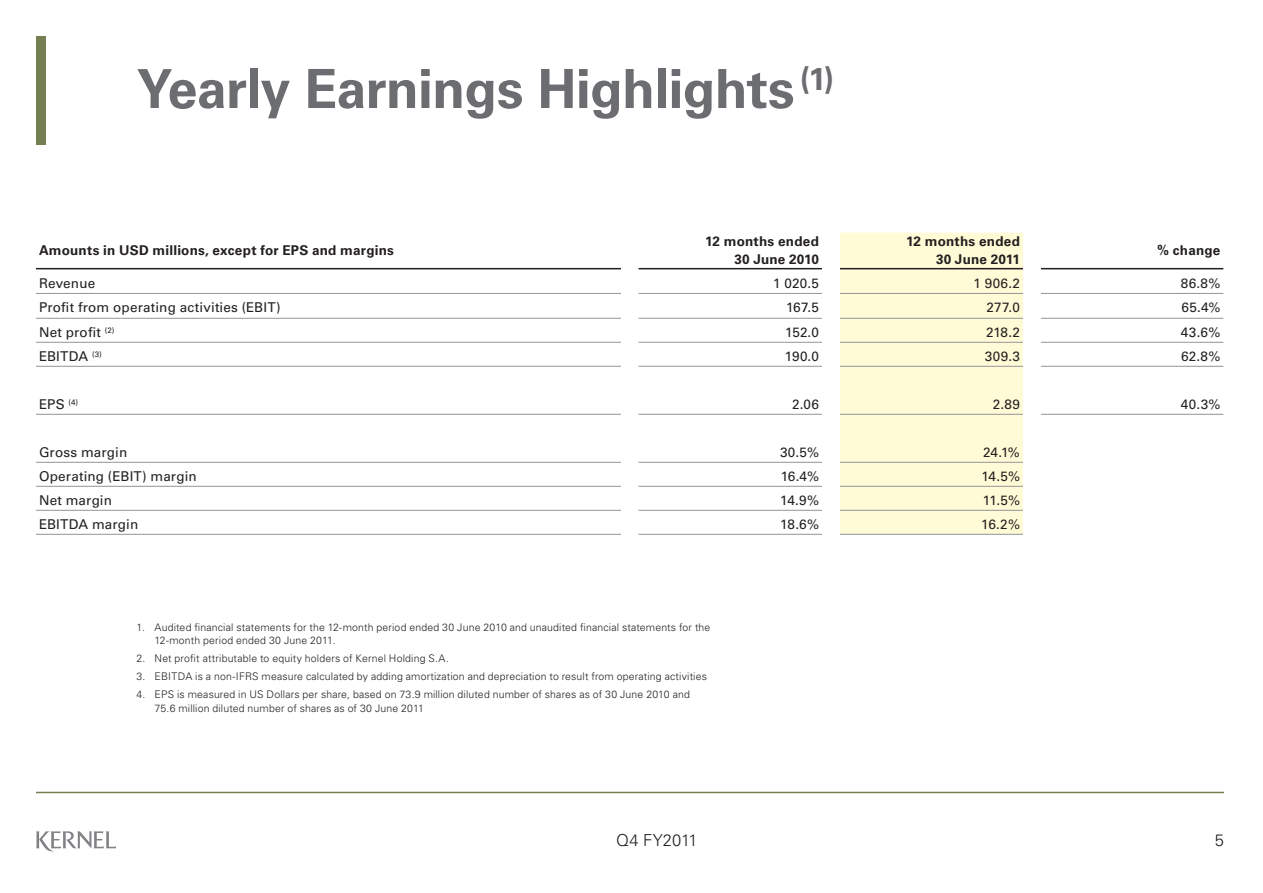
<style>
.page{position:relative;width:1263px;height:893px;background:#fff}
.page>*{position:absolute;margin:0;border:0;box-sizing:border-box;transform-origin:0 0}
.Раздел{font:700 54px "Univers LT Std";letter-spacing:-.015em;color:#6c6d70}
.t1{font:300 16.5px "Univers LT Std";color:#231f20}
.Текст_таблицы{font:13.5px "Univers LT Std";letter-spacing:.01em;color:#231f20}
.Шапка_таблицы{font:700 13.5px/18px "Univers LT Std";letter-spacing:.015em;color:#231f20;text-align:right}
.сноска{font:300 10.5px/13.5px "Univers LT Std";letter-spacing:.015em;color:#231f20}
</style>
<div class="page">
<hr style="left:36px;top:792px;width:1188px;height:1px;background:#747f52">
<svg style="left:36px;top:831px;width:80px;height:21px"></svg>
<div style="left:36px;top:36px;width:9px;height:108px;background:#747f52"></div>
<div style="left:840px;top:233px;width:183px;height:301px;background:#fffbd6"></div>
<hr style="left:36px;top:293px;width:585px;height:1px;background:#939598">
<hr style="left:638px;top:293px;width:184px;height:1px;background:#939598">
<hr style="left:840px;top:293px;width:183px;height:1px;background:#939598">
<hr style="left:1041px;top:293px;width:182px;height:1px;background:#939598">
<hr style="left:36px;top:318px;width:585px;height:1px;background:#939598">
<hr style="left:638px;top:318px;width:184px;height:1px;background:#939598">
<hr style="left:840px;top:318px;width:183px;height:1px;background:#939598">
<hr style="left:1041px;top:318px;width:182px;height:1px;background:#939598">
<hr style="left:36px;top:342px;width:585px;height:1px;background:#939598">
<hr style="left:638px;top:342px;width:184px;height:1px;background:#939598">
<hr style="left:840px;top:342px;width:183px;height:1px;background:#939598">
<hr style="left:1041px;top:342px;width:182px;height:1px;background:#939598">
<hr style="left:36px;top:510px;width:585px;height:1px;background:#939598">
<hr style="left:638px;top:510px;width:184px;height:1px;background:#939598">
<hr style="left:840px;top:510px;width:183px;height:1px;background:#939598">
<hr style="left:36px;top:268px;width:585px;height:1px;background:#231f20">
<hr style="left:638px;top:268px;width:184px;height:1px;background:#231f20">
<hr style="left:840px;top:268px;width:183px;height:1px;background:#231f20">
<hr style="left:1041px;top:268px;width:182px;height:1px;background:#231f20">
<hr style="left:36px;top:534px;width:585px;height:1px;background:#939598">
<hr style="left:638px;top:534px;width:184px;height:1px;background:#939598">
<hr style="left:840px;top:534px;width:183px;height:1px;background:#939598">
<hr style="left:36px;top:462px;width:585px;height:1px;background:#939598">
<hr style="left:638px;top:462px;width:184px;height:1px;background:#939598">
<hr style="left:840px;top:462px;width:183px;height:1px;background:#939598">
<hr style="left:36px;top:486px;width:585px;height:1px;background:#939598">
<hr style="left:638px;top:486px;width:184px;height:1px;background:#939598">
<hr style="left:840px;top:486px;width:183px;height:1px;background:#939598">
<hr style="left:36px;top:414px;width:585px;height:1px;background:#939598">
<hr style="left:638px;top:414px;width:184px;height:1px;background:#939598">
<hr style="left:840px;top:414px;width:183px;height:1px;background:#939598">
<hr style="left:1041px;top:414px;width:182px;height:1px;background:#939598">
<hr style="left:36px;top:366px;width:585px;height:1px;background:#939598">
<hr style="left:638px;top:366px;width:184px;height:1px;background:#939598">
<hr style="left:840px;top:366px;width:183px;height:1px;background:#939598">
<hr style="left:1041px;top:366px;width:182px;height:1px;background:#939598">
<p class="Раздел" style="left:136px;top:57px;width:699px">Yearly Earnings Highlights <sup>(1)</sup></p>
<p class="Шапка_таблицы" style="left:39px;top:242px;width:357px">Amounts in USD millions, except for EPS and margins</p>
<p class="Шапка_таблицы" style="left:705px;top:233px;width:115px">12 months ended<br>30 June 2010</p>
<p class="Шапка_таблицы" style="left:906px;top:233px;width:115px">12 months ended<br>30 June 2011</p>
<p class="Шапка_таблицы" style="left:1157px;top:242px;width:65px">% change</p>
<p class="Текст_таблицы" style="left:39px;top:275px;width:58px">Revenue</p>
<p class="Текст_таблицы" style="left:773px;top:275px;width:47px">1 020.5</p>
<p class="Текст_таблицы" style="left:973px;top:275px;width:48px">1 906.2</p>
<p class="Текст_таблицы" style="left:1181px;top:275px;width:41px">86.8%</p>
<p class="Текст_таблицы" style="left:39px;top:299px;width:243px">Profit from operating activities (EBIT)</p>
<p class="Текст_таблицы" style="left:786px;top:299px;width:34px">167.5</p>
<p class="Текст_таблицы" style="left:986px;top:299px;width:35px">277.0</p>
<p class="Текст_таблицы" style="left:1181px;top:299px;width:40px">65.4%</p>
<p class="Текст_таблицы" style="left:39px;top:324px;width:77px">Net profit <sup>(2)</sup></p>
<p class="Текст_таблицы" style="left:785px;top:324px;width:35px">152.0</p>
<p class="Текст_таблицы" style="left:986px;top:324px;width:35px">218.2</p>
<p class="Текст_таблицы" style="left:1181px;top:324px;width:41px">43.6%</p>
<p class="Текст_таблицы" style="left:39px;top:348px;width:64px">EBITDA <sup>(3)</sup></p>
<p class="Текст_таблицы" style="left:785px;top:348px;width:36px">190.0</p>
<p class="Текст_таблицы" style="left:985px;top:348px;width:36px">309.3</p>
<p class="Текст_таблицы" style="left:1181px;top:348px;width:41px">62.8%</p>
<p class="Текст_таблицы" style="left:39px;top:396px;width:41px">EPS <sup>(4)</sup></p>
<p class="Текст_таблицы" style="left:792px;top:396px;width:28px">2.06</p>
<p class="Текст_таблицы" style="left:993px;top:396px;width:29px">2.89</p>
<p class="Текст_таблицы" style="left:1181px;top:396px;width:41px">40.3%</p>
<p class="Текст_таблицы" style="left:39px;top:444px;width:90px">Gross margin</p>
<p class="Текст_таблицы" style="left:780px;top:444px;width:40px">30.5%</p>
<p class="Текст_таблицы" style="left:983px;top:444px;width:38px">24.1%</p>
<p class="Текст_таблицы" style="left:39px;top:468px;width:159px">Operating (EBIT) margin</p>
<p class="Текст_таблицы" style="left:781px;top:468px;width:40px">16.4%</p>
<p class="Текст_таблицы" style="left:981px;top:468px;width:40px">14.5%</p>
<p class="Текст_таблицы" style="left:39px;top:492px;width:74px">Net margin</p>
<p class="Текст_таблицы" style="left:780px;top:492px;width:40px">14.9%</p>
<p class="Текст_таблицы" style="left:983px;top:492px;width:39px">11.5%</p>
<p class="Текст_таблицы" style="left:39px;top:516px;width:101px">EBITDA margin</p>
<p class="Текст_таблицы" style="left:780px;top:516px;width:40px">18.6%</p>
<p class="Текст_таблицы" style="left:981px;top:516px;width:40px">16.2%</p>
<p class="сноска" style="left:154px;top:620px;width:557px;text-indent:-18px">1. Audited financial statements for the 12-month period ended 30 June 2010 and unaudited financial statements for the<br>12-month period ended 30 June 2011.</p>
<p class="сноска" style="left:136px;top:652px;width:314px">2. Net profit attributable to equity holders of Kernel Holding S.A.</p>
<p class="сноска" style="left:136px;top:670px;width:572px">3. EBITDA is a non-IFRS measure calculated by adding amortization and depreciation to result from operating activities</p>
<p class="сноска" style="left:154px;top:688px;width:537px;text-indent:-18px">4. EPS is measured in US Dollars per share, based on 73.9 million diluted number of shares as of 30 June 2010 and<br>75.6 million diluted number of shares as of 30 June 2011</p>
<h2 class="t1" style="left:616px;top:830px;width:83px">Q4 FY2011</h2>
<h2 class="t1" style="left:1215px;top:830px;width:11px">5</h2>
</div>
